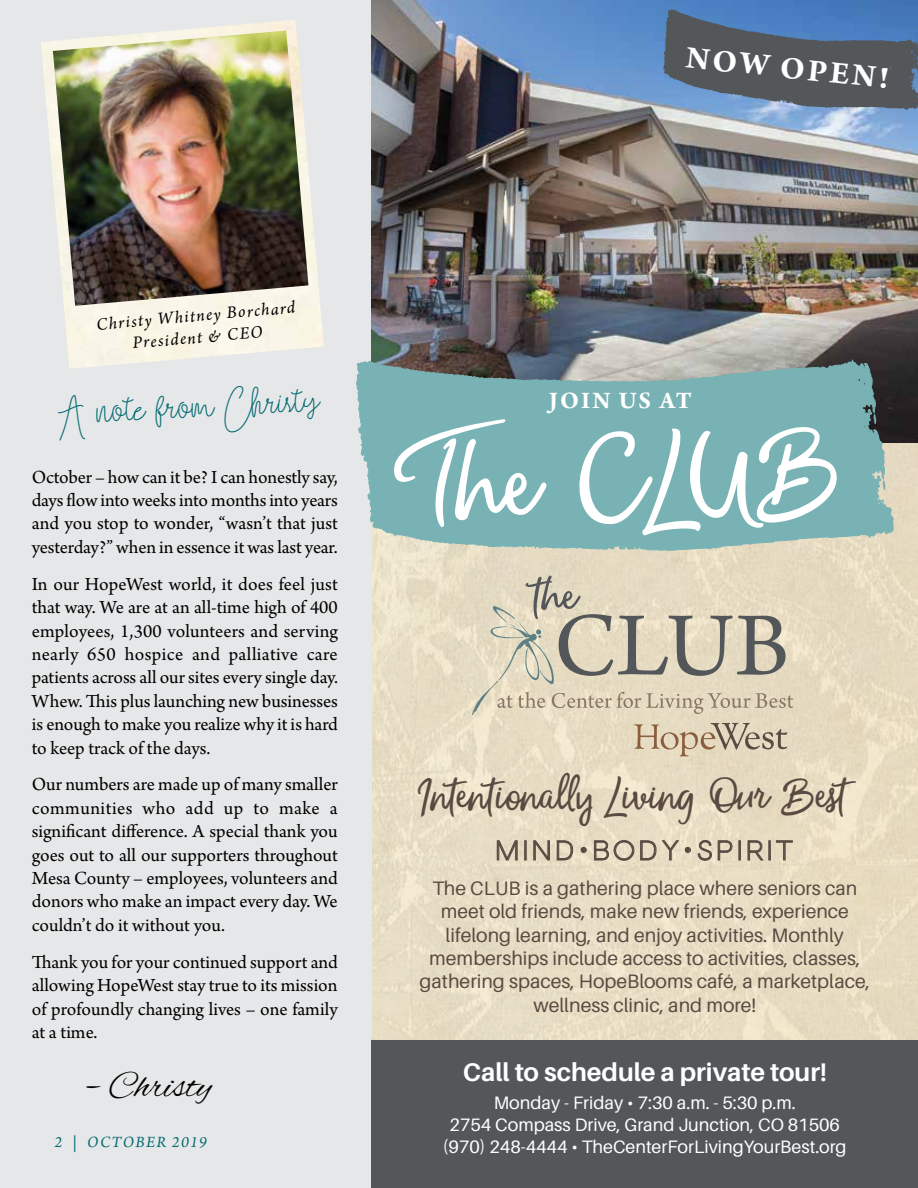
<style>
.page{position:relative;width:918px;height:1188px;background:#fff}
.page>*{position:absolute;margin:0;border:0;box-sizing:border-box;transform-origin:0 0}
.t1{font:115.35px "Money Penny Script";color:#fff}
.t2{font:45.75px "Money Penny Script";color:#5a4a42}
.t3{font:37.5px "Alex Brush";color:#000}
.t4{font:34.5px "Falling Slowly";color:#006a71}
.t5{font:700 33px "Arno Pro";color:#fff}
.t6{font:27.45px "Money Penny Sans";letter-spacing:.11em;color:#5a4a42}
.t7{font:700 25.5px "Aileron";color:#fff}
.t8{font:700 25.05px "Arno Pro";letter-spacing:.085em;color:#fff}
.t9{font:19.5px/23.4px "Arno Pro";letter-spacing:-.005em;color:#000;text-align:justify}
.t10{font:19.5px/23.4px "Aileron";color:#5a4a42;text-align:center}
.t11{font:18px/21.6px "Aileron";color:#fff;text-align:center}
.t12{font:italic 18px/21.6px "Arno Pro";color:#000;text-align:center}
.t13{font:italic 16.5px "Arno Pro";letter-spacing:.075em;color:#006a71}
</style>
<div class="page">
<img style="left:372px;top:443px;width:546px;height:598px">
<div style="left:0;top:0;width:372px;height:1188px;background:#e6e7e8"></div>
<svg style="left:472px;top:576px;width:321px;height:139px;background:#d4cbb5"></svg>
<svg style="left:634px;top:722px;width:153px;height:35px;background:#cec0a7"></svg>
<svg style="left:496px;top:839px;width:22px;height:22px"></svg>
<div style="left:524px;top:840px;width:3px;height:20px;border:1px solid #5a4a42"></div>
<svg style="left:533px;top:840px;width:17px;height:21px"></svg>
<svg style="left:556px;top:840px;width:18px;height:21px"></svg>
<svg style="left:580px;top:846px;width:7px;height:8px"></svg>
<svg style="left:593px;top:839px;width:140px;height:22px;background:#cabfa9"></svg>
<div style="left:739px;top:840px;width:2px;height:20px;border:1px solid #5a4a42"></div>
<svg style="left:747px;top:840px;width:17px;height:21px"></svg>
<div style="left:768px;top:840px;width:3px;height:20px;border:1px solid #5a4a42"></div>
<svg style="left:775px;top:840px;width:18px;height:21px"></svg>
<img style="left:372px;top:0;width:546px;height:443px">
<svg style="left:367px;top:417px;width:528px;height:139px;background:#adc3b9"></svg>
<svg style="left:866px;top:464px;width:20px;height:52px"></svg>
<svg style="left:356px;top:351px;width:529px;height:138px;background:#7f9f9f"></svg>
<svg style="left:856px;top:398px;width:21px;height:51px"></svg>
<div style="left:425px;top:389px;width:399px;height:163px;background:#79b2b4"></div>
<div style="left:372px;top:1041px;width:546px;height:147px;background:#54575a"></div>
<svg style="left:663px;top:0;width:255px;height:110px;background:#546a85"></svg>
<img style="left:41px;top:20px;width:283px;height:349px">
<img style="left:53px;top:31px;width:256px;height:275px">
<h3 class="t5" style="left:688px;top:38px;width:205px;rotate:6deg">NOW OPEN!</h3>
<p class="t12" style="left:96px;top:315px;width:201px;rotate:-5deg">Christy Whitney Borchard<br>President &amp; CEO</p>
<h3 class="t4" style="left:61px;top:394px;width:259px;rotate:-3deg">A note from Christy</h3>
<p class="t9" style="left:32px;top:466px;width:308px">October – how can it be? I can honestly say, days flow into weeks into months into years and you stop to wonder, “wasn’t that just yesterday?” when in essence it was last year.</p>
<p class="t9" style="left:32px;top:573px;width:308px">In our HopeWest world, it does feel just that way. We are at an all-time high of 400 employees, 1,300 volunteers and serving nearly 650 hospice and palliative care patients across all our sites every single day.<br>Whew. This plus launching new businesses is enough to make you realize why it is hard to keep track of the days.</p>
<p class="t9" style="left:32px;top:774px;width:308px">Our numbers are made up of many smaller communities who add up to make a significant difference. A special thank you goes out to all our supporters throughout Mesa County – employees, volunteers and donors who make an impact every day. We couldn’t do it without you.</p>
<p class="t9" style="left:32px;top:951px;width:308px">Thank you for your continued support and allowing HopeWest stay true to its mission of profoundly changing lives – one family at a time.</p>
<h3 class="t3" style="left:86px;top:1066px;width:127px">– Christy</h3>
<p class="t13" style="left:55px;top:1133px;width:154px">2 | OCTOBER 2019</p>
<p class="t8" style="left:549px;top:386px;width:145px">JOIN US AT</p>
<h1 class="t1" style="left:402px;top:410px;width:437px;rotate:-3deg">The CLUB</h1>
<h2 class="t2" style="left:410px;top:763px;width:437px">Intentionally Living Our Best</h2>
<h3 class="t6" style="left:495px;top:836px;width:300px">MIND• BODY• SPIRIT</h3>
<p class="t10" style="left:420px;top:877px;width:452px">The CLUB is a gathering place where seniors can meet old friends, make new friends, experience lifelong learning, and enjoy activities. Monthly memberships include access to activities, classes, gathering spaces, HopeBlooms café, a marketplace, wellness clinic, and more!</p>
<h3 class="t7" style="left:463px;top:1058px;width:365px">Call to schedule a private tour!</h3>
<p class="t11" style="left:443px;top:1093px;width:405px">Monday - Friday • 7:30 a.m. - 5:30 p.m.<br>2754 Compass Drive, Grand Junction, CO 81506 (970) 248-4444 • TheCenterForLivingYourBest.org</p>
</div>
